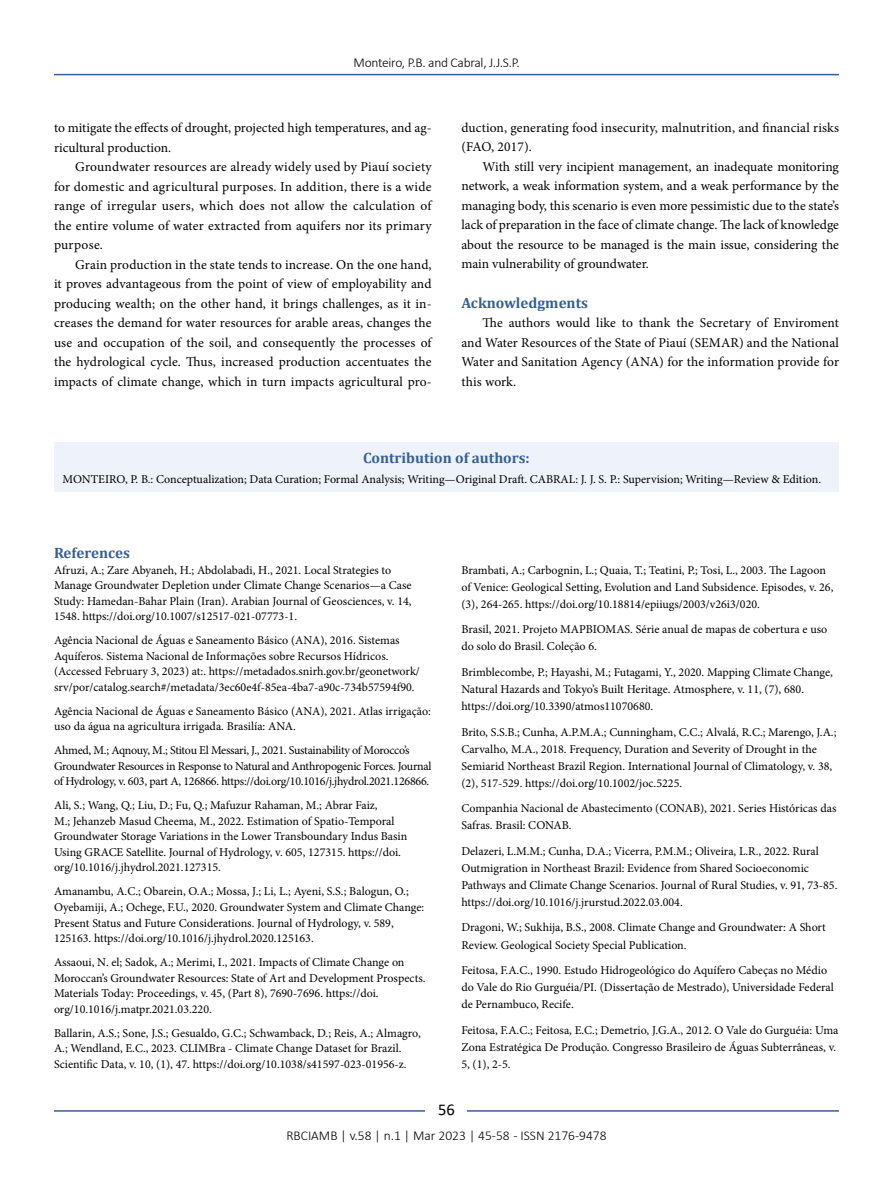
<style>
.page{position:relative;width:893px;height:1191px;background:#fff}
.page>*{position:absolute;margin:0;border:0;box-sizing:border-box;transform-origin:0 0}
.t1{font:16.5px "Calibri";color:#000}
.t2{font:700 15px "Cambria";color:#365f92}
.t3{font:13.5px/19.5px "Minion Pro";letter-spacing:.005em;color:#000;text-align:justify}
.t4{font:300 13.5px "Calibri";color:#000}
.t5{font:300 13.5px "Calibri";letter-spacing:-.02em;color:#000}
.t6{font:12px/15.5px "Minion Pro";color:#000}
.t7{font:12px/15.5px "Minion Pro";letter-spacing:-.02em;color:#000}
</style>
<div class="page">
<hr style="left:54px;top:74px;width:785px;height:1px;background:#365f92">
<hr style="left:54px;top:1110px;width:785px;height:1px;background:#365f92">
<div style="left:426px;top:1096px;width:41px;height:26px;background:#fff"></div>
<div style="left:54px;top:442px;width:785px;height:50px;background:#eef2fb"></div>
<p class="t5" style="left:354px;top:54px;width:168px">Monteiro, P.B. and Cabral, J.J.S.P.</p>
<p class="t3" style="left:54px;top:118px;width:379px">to mitigate the effects of drought, projected high temperatures, and ag&shy;ricultural production.</p>
<p class="t3" style="left:54px;top:157px;width:379px;text-indent:21px">Groundwater resources are already widely used by Piauí society for domestic and agricultural purposes. In addition, there is a wide range of irregular users, which does not allow the calculation of the entire volume of water extracted from aquifers nor its primary purpose.</p>
<p class="t3" style="left:54px;top:254px;width:379px;text-indent:21px">Grain production in the state tends to increase. On the one hand, it proves advantageous from the point of view of employability and producing wealth; on the other hand, it brings challenges, as it in&shy;creases the demand for water resources for arable areas, changes the use and occupation of the soil, and consequently the processes of the hydrological cycle. Thus, increased production accentuates the impacts of climate change, which in turn impacts agricultural pro-</p>
<p class="t3" style="left:461px;top:118px;width:379px">duction, generating food insecurity, malnutrition, and financial risks (FAO, 2017).</p>
<p class="t3" style="left:461px;top:157px;width:379px;text-indent:21px">With still very incipient management, an inadequate monitoring network, a weak information system, and a weak performance by the managing body, this scenario is even more pessimistic due to the state’s lack of preparation in the face of climate change. The lack of knowledge about the resource to be managed is the main issue, considering the main vulnerability of groundwater.</p>
<p class="t2" style="left:461px;top:292px;width:128px">Acknowledgments</p>
<p class="t3" style="left:461px;top:313px;width:379px;text-indent:21px">The authors would like to thank the Secretary of Enviroment and Water Resources of the State of Piauí (SEMAR) and the National Water and Sanitation Agency (ANA) for the information provide for this work.</p>
<p class="t2" style="left:363px;top:447px;width:168px">Contribution of authors:</p>
<p class="t6" style="left:63px;top:472px;width:760px">MONTEIRO, P. B.: Conceptualization; Data Curation; Formal Analysis; Writing—Original Draft. CABRAL: J. J. S. P.: Supervision; Writing—Review &amp; Edition.</p>
<p class="t2" style="left:54px;top:542px;width:77px">References</p>
<p class="t6" style="left:54px;top:562px;width:359px">Afruzi, A.; Zare Abyaneh, H.; Abdolabadi, H., 2021. Local Strategies to Manage Groundwater Depletion under Climate Change Scenarios—a Case Study: Hamedan-Bahar Plain (Iran). Arabian Journal of Geosciences, v. 14, 1548. https://doi.org/10.1007/s12517-021-07773-1.</p>
<p class="t6" style="left:54px;top:633px;width:367px">Agência Nacional de Águas e Saneamento Básico (ANA), 2016. Sistemas Aquíferos. Sistema Nacional de Informações sobre Recursos Hídricos. (Accessed February 3, 2023) at:. https://metadados.snirh.gov.br/geonetwork/ srv/por/catalog.search#/metadata/3ec60e4f-85ea-4ba7-a90c-734b57594f90.</p>
<p class="t6" style="left:54px;top:703px;width:378px">Agência Nacional de Águas e Saneamento Básico (ANA), 2021. Atlas irrigação: uso da água na agricultura irrigada. Brasilía: ANA.</p>
<p class="t7" style="left:54px;top:743px;width:379px">Ahmed, M.; Aqnouy, M.; Stitou El Messari, J., 2021. Sustainability of Morocco’s<br>Groundwater Resources in Response to Natural and Anthropogenic Forces. Journal of Hydrology, v. 603, part A, 126866. https://doi.org/10.1016/j.jhydrol.2021.126866.</p>
<p class="t6" style="left:54px;top:798px;width:355px">Ali, S.; Wang, Q.; Liu, D.; Fu, Q.; Mafuzur Rahaman, M.; Abrar Faiz,<br>M.; Jehanzeb Masud Cheema, M., 2022. Estimation of Spatio-Temporal Groundwater Storage Variations in the Lower Transboundary Indus Basin Using GRACE Satellite. Journal of Hydrology, v. 605, 127315. https://doi. org/10.1016/j.jhydrol.2021.127315.</p>
<p class="t6" style="left:54px;top:884px;width:372px">Amanambu, A.C.; Obarein, O.A.; Mossa, J.; Li, L.; Ayeni, S.S.; Balogun, O.; Oyebamiji, A.; Ochege, F.U., 2020. Groundwater System and Climate Change:<br>Present Status and Future Considerations. Journal of Hydrology, v. 589, 125163. https://doi.org/10.1016/j.jhydrol.2020.125163.</p>
<p class="t6" style="left:54px;top:954px;width:373px">Assaoui, N. el; Sadok, A.; Merimi, I., 2021. Impacts of Climate Change on Moroccan’s Groundwater Resources: State of Art and Development Prospects.<br>Materials Today: Proceedings, v. 45, (Part 8), 7690-7696. https://doi. org/10.1016/j.matpr.2021.03.220.</p>
<p class="t6" style="left:54px;top:1025px;width:368px">Ballarin, A.S.; Sone, J.S.; Gesualdo, G.C.; Schwamback, D.; Reis, A.; Almagro,<br>A.; Wendland, E.C., 2023. CLIMBra - Climate Change Dataset for Brazil.<br>Scientific Data, v. 10, (1), 47. https://doi.org/10.1038/s41597-023-01956-z.</p>
<p class="t6" style="left:461px;top:561px;width:374px;line-height:17.1px">Brambati, A.; Carbognin, L.; Quaia, T.; Teatini, P.; Tosi, L., 2003. The Lagoon of Venice: Geological Setting, Evolution and Land Subsidence. Episodes, v. 26, (3), 264-265. https://doi.org/10.18814/epiiugs/2003/v26i3/020.</p>
<p class="t6" style="left:461px;top:621px;width:367px;line-height:17.1px">Brasil, 2021. Projeto MAPBIOMAS. Série anual de mapas de cobertura e uso do solo do Brasil. Coleção 6.</p>
<p class="t6" style="left:461px;top:663px;width:373px;line-height:17.1px">Brimblecombe, P.; Hayashi, M.; Futagami, Y., 2020. Mapping Climate Change,<br>Natural Hazards and Tokyo’s Built Heritage. Atmosphere, v. 11, (7), 680. https://doi.org/10.3390/atmos11070680.</p>
<p class="t6" style="left:461px;top:723px;width:377px;line-height:17.1px">Brito, S.S.B.; Cunha, A.P.M.A.; Cunningham, C.C.; Alvalá, R.C.; Marengo, J.A.; Carvalho, M.A., 2018. Frequency, Duration and Severity of Drought in the Semiarid Northeast Brazil Region. International Journal of Climatology, v. 38, (2), 517-529. https://doi.org/10.1002/joc.5225.</p>
<p class="t6" style="left:461px;top:800px;width:377px;line-height:17.1px">Companhia Nacional de Abastecimento (CONAB), 2021. Series Históricas das<br>Safras. Brasil: CONAB.</p>
<p class="t6" style="left:461px;top:842px;width:378px;line-height:17.1px">Delazeri, L.M.M.; Cunha, D.A.; Vicerra, P.M.M.; Oliveira, L.R., 2022. Rural Outmigration in Northeast Brazil: Evidence from Shared Socioeconomic Pathways and Climate Change Scenarios. Journal of Rural Studies, v. 91, 73-85. https://doi.org/10.1016/j.jrurstud.2022.03.004.</p>
<p class="t6" style="left:461px;top:919px;width:366px;line-height:17.1px">Dragoni, W.; Sukhija, B.S., 2008. Climate Change and Groundwater: A Short<br>Review. Geological Society Special Publication.</p>
<p class="t6" style="left:461px;top:961px;width:374px;line-height:17.1px">Feitosa, F.A.C., 1990. Estudo Hidrogeológico do Aquífero Cabeças no Médio do Vale do Rio Gurguéia/PI. (Dissertação de Mestrado), Universidade Federal de Pernambuco, Recife.</p>
<p class="t6" style="left:461px;top:1021px;width:379px;line-height:17.1px">Feitosa, F.A.C.; Feitosa, E.C.; Demetrio, J.G.A., 2012. O Vale do Gurguéia: Uma<br>Zona Estratégica De Produção. Congresso Brasileiro de Águas Subterrâneas, v.<br>5, (1), 2-5.</p>
<h1 class="t1" style="left:438px;top:1098px;width:18px">56</h1>
<p class="t4" style="left:286px;top:1126px;width:322px">RBCIAMB | v.58 | n.1 | Mar 2023 | 45-58 - ISSN 2176-9478</p>
</div>
